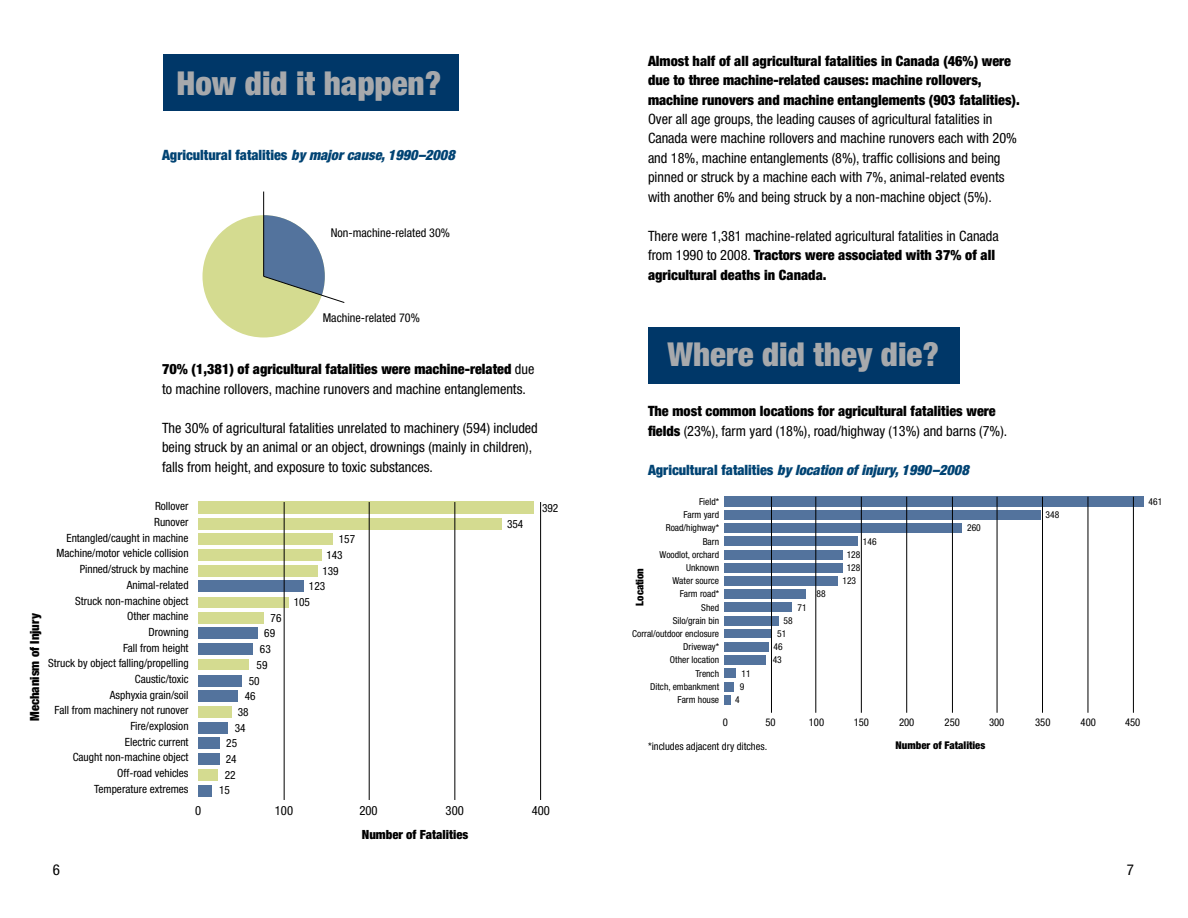
<style>
.page{position:relative;width:1188px;height:918px;background:#fff}
.page>*{position:absolute;margin:0;border:0;box-sizing:border-box;transform-origin:0 0}
.t1{font:900 condensed 33px "Helvetica Neue";color:#a7a9ac}
.t2{font:condensed 15px "Helvetica Neue";color:#000}
.t3{font:condensed 14.25px/19.5px "Helvetica Neue";color:#000}
.t4{font:900 condensed 14.25px/19.5px "Helvetica Neue";color:#000}
.t5{font:italic 900 condensed 14.25px "Helvetica Neue";color:#004373}
.t6{font:900 condensed 14.25px "Helvetica Neue";color:#004373}
.t7{font:900 condensed 12.6px "Helvetica Neue";color:#000}
.t8{font:condensed 12.6px "Helvetica Neue";color:#000}
.t9{font:condensed 12.15px "Helvetica Neue";color:#000}
.t10{font:condensed 11.4px/15.8px "Helvetica Neue";color:#000;text-align:right}
.t11{font:condensed 10.65px "Helvetica Neue";color:#000}
.t12{font:900 condensed 10.65px "Helvetica Neue";color:#000}
.t13{font:condensed 10.5px "Helvetica Neue";color:#000}
.t14{font:condensed 9.6px/13.2px "Helvetica Neue";color:#000;text-align:center}
.s1{font-style:italic}
.s2{font-weight:900}
.s3{font-weight:400}
.s4{font-style:normal}
</style>
<div class="page">
<div style="left:198px;top:502px;width:336px;height:12px;background:#d4db90"></div>
<div style="left:198px;top:518px;width:304px;height:11px;background:#d4db90"></div>
<div style="left:198px;top:534px;width:135px;height:11px;background:#d4db90"></div>
<div style="left:198px;top:549px;width:124px;height:11px;background:#d4db90"></div>
<div style="left:198px;top:565px;width:120px;height:11px;background:#d4db90"></div>
<div style="left:198px;top:581px;width:106px;height:11px;background:#53739d"></div>
<div style="left:198px;top:597px;width:91px;height:10px;background:#d4db90"></div>
<div style="left:198px;top:612px;width:66px;height:11px;background:#d4db90"></div>
<div style="left:198px;top:628px;width:60px;height:11px;background:#53739d"></div>
<div style="left:198px;top:644px;width:55px;height:11px;background:#53739d"></div>
<div style="left:198px;top:660px;width:51px;height:10px;background:#d4db90"></div>
<div style="left:198px;top:675px;width:44px;height:11px;background:#53739d"></div>
<div style="left:198px;top:691px;width:40px;height:11px;background:#53739d"></div>
<div style="left:198px;top:707px;width:33px;height:11px;background:#d4db90"></div>
<div style="left:198px;top:722px;width:30px;height:11px;background:#53739d"></div>
<div style="left:198px;top:738px;width:22px;height:11px;background:#53739d"></div>
<div style="left:198px;top:754px;width:22px;height:11px;background:#53739d"></div>
<div style="left:198px;top:769px;width:20px;height:11px;background:#d4db90"></div>
<div style="left:198px;top:785px;width:14px;height:11px;background:#53739d"></div>
<hr style="left:284px;top:502px;width:1px;height:298px;background:#000">
<hr style="left:369px;top:502px;width:1px;height:298px;background:#000">
<hr style="left:455px;top:502px;width:1px;height:298px;background:#000">
<hr style="left:540px;top:502px;width:1px;height:298px;background:#000">
<div style="left:163px;top:54px;width:296px;height:56px;background:#003768"></div>
<div style="left:203px;top:215px;width:122px;height:123px;background:#d4db90;border-radius:50%"></div>
<hr style="left:263px;top:192px;width:1px;height:84px;background:#000">
<svg style="left:263px;top:215px;width:82px;height:88px"></svg>
<div style="left:648px;top:327px;width:311px;height:56px;background:#003768"></div>
<div style="left:724px;top:496px;width:420px;height:11px;background:#53739d"></div>
<div style="left:724px;top:510px;width:317px;height:10px;background:#53739d"></div>
<div style="left:724px;top:523px;width:238px;height:10px;background:#53739d"></div>
<div style="left:724px;top:537px;width:134px;height:9px;background:#53739d"></div>
<div style="left:724px;top:550px;width:119px;height:9px;background:#53739d"></div>
<div style="left:724px;top:563px;width:119px;height:10px;background:#53739d"></div>
<div style="left:724px;top:576px;width:114px;height:9px;background:#53739d"></div>
<div style="left:724px;top:590px;width:82px;height:9px;background:#53739d"></div>
<div style="left:724px;top:603px;width:68px;height:9px;background:#53739d"></div>
<div style="left:724px;top:616px;width:55px;height:9px;background:#53739d"></div>
<div style="left:724px;top:629px;width:48px;height:9px;background:#53739d"></div>
<div style="left:724px;top:642px;width:45px;height:10px;background:#53739d"></div>
<div style="left:724px;top:656px;width:42px;height:9px;background:#53739d"></div>
<div style="left:724px;top:669px;width:12px;height:9px;background:#53739d"></div>
<div style="left:724px;top:682px;width:10px;height:9px;background:#53739d"></div>
<div style="left:724px;top:695px;width:6px;height:10px;background:#53739d"></div>
<hr style="left:771px;top:497px;width:1px;height:216px;background:#000">
<hr style="left:816px;top:497px;width:1px;height:216px;background:#000">
<hr style="left:861px;top:497px;width:1px;height:216px;background:#000">
<hr style="left:906px;top:497px;width:1px;height:216px;background:#000">
<hr style="left:952px;top:497px;width:1px;height:216px;background:#000">
<hr style="left:997px;top:497px;width:1px;height:216px;background:#000">
<hr style="left:1042px;top:497px;width:1px;height:216px;background:#000">
<hr style="left:1088px;top:497px;width:1px;height:216px;background:#000">
<hr style="left:1133px;top:497px;width:1px;height:216px;background:#000">
<h1 class="t1" style="left:176px;top:63px;width:266px">How did it happen?</h1>
<p class="t6" style="left:162px;top:146px;width:294px">Agricultural fatalities <span class="s1">by major cause, 1990–2008</span></p>
<p class="t9" style="left:331px;top:225px;width:121px">Non-machine-related 30%</p>
<p class="t4" style="left:648px;top:50px;width:373px">Almost half of all agricultural fatalities in Canada (46%) were due to three machine-related causes: machine rollovers, machine runovers and machine entanglements (903 fatalities).</p>
<p class="t3" style="left:648px;top:109px;width:371px">Over all age groups, the leading causes of agricultural fatalities in Canada were machine rollovers and machine runovers each with 20% and 18%, machine entanglements (8%), traffic collisions and being pinned or struck by a machine each with 7%, animal-related events with another 6% and being struck by a non-machine object (5%).</p>
<p class="t3" style="left:648px;top:226px;width:352px">There were 1,381 machine-related agricultural fatalities in Canada from 1990 to 2008. <span class="s2">Tractors were associated with 37% of all agricultural deaths in Canada.</span></p>
<p class="t9" style="left:323px;top:311px;width:99px">Machine-related 70%</p>
<p class="t3" style="left:162px;top:360px;width:374px"><span class="s2">70% (1,381) of agricultural fatalities were machine-related</span> due to machine rollovers, machine runovers and machine entanglements.</p>
<p class="t3" style="left:162px;top:418px;width:377px">The 30% of agricultural fatalities unrelated to machinery (594) included being struck by an animal or an object, drownings (mainly in children), falls from height, and exposure to toxic substances.</p>
<p class="t10" style="left:48px;top:498px;width:142px">Rollover<br>Runover<br>Entangled/caught in machine<br>Machine/motor vehicle collision<br>Pinned/struck by machine<br>Animal-related<br>Struck non-machine object<br>Other machine<br>Drowning<br>Fall from height<br>Struck by object falling/propelling<br>Caustic/toxic<br>Asphyxia grain/soil<br>Fall from machinery not runover<br>Fire/explosion<br>Electric current<br>Caught non-machine object<br>Off-road vehicles<br>Temperature extremes</p>
<p class="t10" style="left:542px;top:500px;width:18px">392</p>
<p class="t10" style="left:507px;top:516px;width:18px">354</p>
<p class="t10" style="left:339px;top:531px;width:18px">157</p>
<p class="t10" style="left:326px;top:547px;width:18px">143</p>
<p class="t10" style="left:322px;top:563px;width:18px">139</p>
<p class="t10" style="left:309px;top:578px;width:18px">123</p>
<p class="t10" style="left:294px;top:594px;width:18px">105</p>
<p class="t7" style="left:27px;top:721px;width:109px;rotate:-90deg">Mechanism of Injury</p>
<p class="t10" style="left:271px;top:610px;width:12px">76</p>
<p class="t10" style="left:264px;top:625px;width:12px">69</p>
<p class="t10" style="left:260px;top:641px;width:12px">63</p>
<p class="t10" style="left:257px;top:657px;width:12px">59</p>
<p class="t10" style="left:249px;top:673px;width:12px">50</p>
<p class="t10" style="left:245px;top:688px;width:12px">46</p>
<p class="t10" style="left:238px;top:704px;width:12px">38</p>
<p class="t10" style="left:235px;top:720px;width:12px">34</p>
<p class="t10" style="left:226px;top:735px;width:12px">25</p>
<p class="t10" style="left:226px;top:751px;width:12px">24</p>
<p class="t10" style="left:225px;top:767px;width:12px">22</p>
<p class="t10" style="left:219px;top:783px;width:12px">15</p>
<p class="t8" style="left:195px;top:804px;width:8px">0</p>
<p class="t8" style="left:275px;top:804px;width:20px">100</p>
<p class="t8" style="left:359px;top:804px;width:20px">200</p>
<p class="t8" style="left:446px;top:804px;width:20px">300</p>
<p class="t8" style="left:532px;top:804px;width:20px">400</p>
<p class="t7" style="left:362px;top:826px;width:108px">Number of Fatalities</p>
<h1 class="t1" style="left:667px;top:334px;width:273px">Where did they die?</h1>
<p class="t4" style="left:648px;top:401px;width:361px">The most common locations for agricultural fatalities were fields <span class="s3">(23%), farm yard (18%), road/highway (13%) and barns (7%).</span></p>
<p class="t5" style="left:648px;top:461px;width:322px"><span class="s4">Agricultural fatalities</span> by location of injury, 1990–2008</p>
<p class="t14" style="left:632px;top:495px;width:88px;text-align:right">Field*<br>Farm yard<br>Road/highway*<br>Barn<br>Woodlot, orchard<br>Unknown<br>Water source<br>Farm road*<br>Shed<br>Silo/grain bin<br>Corral/outdoor enclosure<br>Driveway*<br>Other location<br>Trench<br>Ditch, embankment<br>Farm house</p>
<p class="t12" style="left:633px;top:606px;width:39px;rotate:-90deg">Location</p>
<p class="t14" style="left:740px;top:667px;width:12px;text-align:left">11<br>9</p>
<p class="t14" style="left:735px;top:693px;width:6px">4</p>
<p class="t14" style="left:797px;top:601px;width:11px">71</p>
<p class="t14" style="left:784px;top:614px;width:11px">58</p>
<p class="t14" style="left:777px;top:627px;width:11px">51</p>
<p class="t14" style="left:773px;top:640px;width:11px">46</p>
<p class="t14" style="left:773px;top:653px;width:11px">43</p>
<p class="t14" style="left:816px;top:587px;width:11px">88</p>
<p class="t14" style="left:863px;top:534px;width:15px">146</p>
<p class="t14" style="left:842px;top:548px;width:20px">128<br>128<br>123</p>
<p class="t14" style="left:967px;top:521px;width:15px">260</p>
<p class="t14" style="left:1046px;top:508px;width:15px">348</p>
<p class="t11" style="left:723px;top:716px;width:7px">0</p>
<p class="t11" style="left:765px;top:716px;width:12px">50</p>
<p class="t11" style="left:809px;top:716px;width:17px">100</p>
<p class="t11" style="left:854px;top:716px;width:17px">150</p>
<p class="t11" style="left:899px;top:716px;width:17px">200</p>
<p class="t11" style="left:945px;top:716px;width:17px">250</p>
<p class="t11" style="left:989px;top:716px;width:17px">300</p>
<p class="t11" style="left:1035px;top:716px;width:17px">350</p>
<p class="t11" style="left:1081px;top:716px;width:17px">400</p>
<p class="t11" style="left:1125px;top:716px;width:17px">450</p>
<p class="t13" style="left:648px;top:740px;width:121px">*includes adjacent dry ditches.</p>
<p class="t12" style="left:896px;top:739px;width:91px">Number of Fatalities</p>
<p class="t14" style="left:1149px;top:495px;width:15px">461</p>
<p class="t2" style="left:53px;top:861px;width:9px">6</p>
<p class="t2" style="left:1127px;top:861px;width:9px">7</p>
</div>
